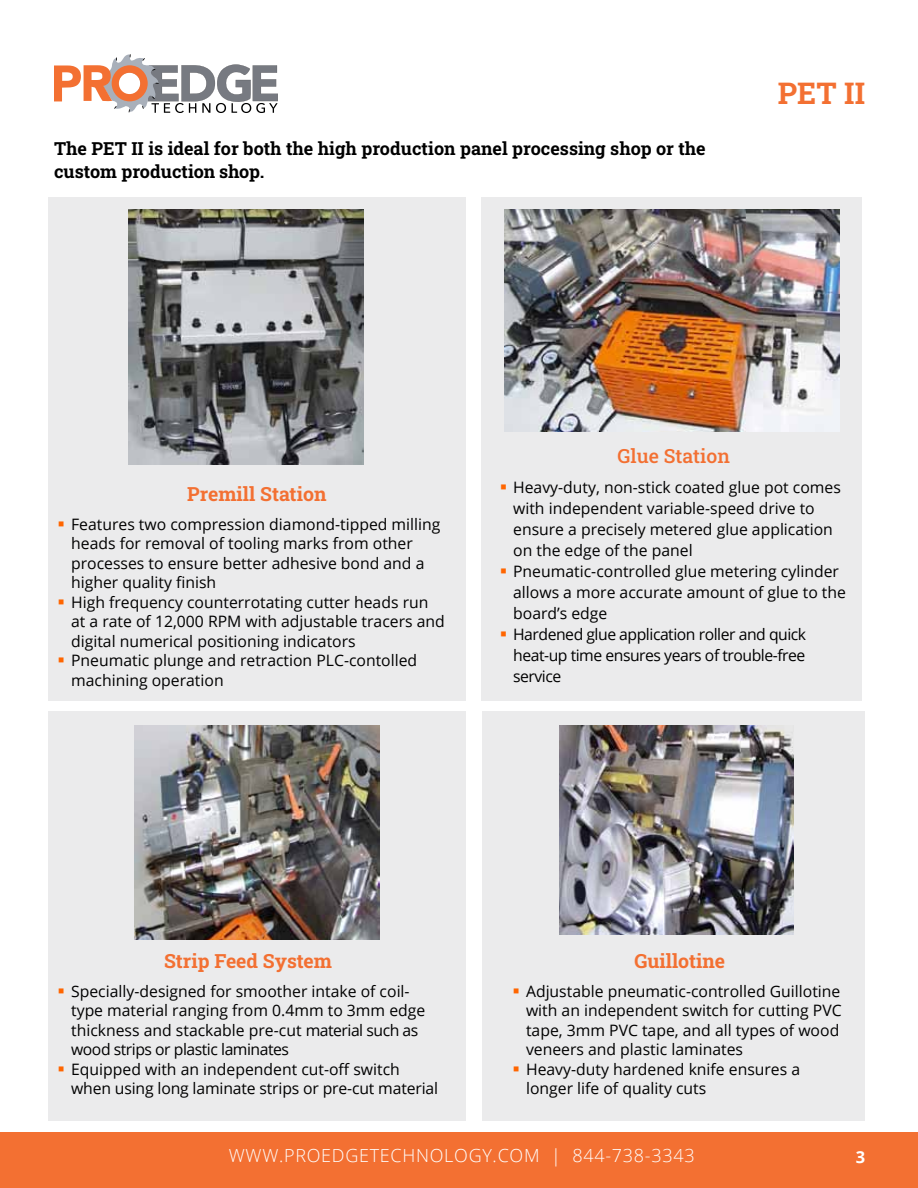
<style>
.page{position:relative;width:918px;height:1188px;background:#fff}
.page>*{position:absolute;margin:0;border:0;box-sizing:border-box;transform-origin:0 0}
.t1{font:700 30px "Roboto Slab";color:#f37032}
.t2{font:700 19.5px "Roboto Slab";color:#f37032}
.t3{font:500 19.5px "Roboto Slab";color:#f37032}
.t4{font:700 18px/22.5px "Roboto Slab";color:#000}
.t5{font:300 18px "Open Sans";letter-spacing:.04em;color:#fff}
.t6{font:700 16.5px "Open Sans";color:#fff}
.t7{font:15.75px/19.5px "Open Sans";color:#000}
.s1{color:#ff6500}
</style>
<div class="page">
<div style="left:48px;top:711px;width:418px;height:409px;background:#ebebec"></div>
<svg style="left:54px;top:54px;width:224px;height:59px"></svg>
<div style="left:0;top:1132px;width:918px;height:56px;background:#f37032"></div>
<div style="left:48px;top:197px;width:418px;height:504px;background:#ebebec"></div>
<img style="left:129px;top:209px;width:234px;height:255px">
<div style="left:481px;top:197px;width:381px;height:504px;background:#ebebec"></div>
<img style="left:504px;top:209px;width:336px;height:222px">
<div style="left:483px;top:711px;width:382px;height:409px;background:#ebebec"></div>
<img style="left:135px;top:726px;width:244px;height:214px">
<img style="left:560px;top:726px;width:233px;height:208px">
<p class="t4" style="left:54px;top:137px;width:653px">The PET II is ideal for both the high production panel processing shop or the custom production shop.</p>
<h1 class="t1" style="left:778px;top:73px;width:89px">PET II</h1>
<p class="t2" style="left:187px;top:481px;width:141px">Premill Station</p>
<p class="t7" style="left:71px;top:514px;width:371px;text-indent:-14px"><span class="s1">▪</span> Features two compression diamond-tipped milling heads for removal of tooling marks from other processes to ensure better adhesive bond and a higher quality finish</p>
<p class="t7" style="left:71px;top:592px;width:375px;text-indent:-14px"><span class="s1">▪</span> High frequency counterrotating cutter heads run at a rate of 12,000 RPM with adjustable tracers and digital numerical positioning indicators</p>
<p class="t7" style="left:71px;top:650px;width:348px;text-indent:-14px"><span class="s1">▪</span> Pneumatic plunge and retraction PLC-contolled machining operation</p>
<p class="t3" style="left:618px;top:443px;width:114px">Glue Station</p>
<p class="t7" style="left:513px;top:476px;width:329px;line-height:21px;text-indent:-14px"><span class="s1">▪</span> Heavy-duty, non-stick coated glue pot comes with independent variable-speed drive to ensure a precisely metered glue application on the edge of the panel</p>
<p class="t7" style="left:513px;top:560px;width:334px;line-height:21px;text-indent:-14px"><span class="s1">▪</span> Pneumatic-controlled glue metering cylinder allows a more accurate amount of glue to the board’s edge</p>
<p class="t7" style="left:513px;top:623px;width:295px;line-height:21px;text-align:justify;text-indent:-14px"><span class="s1">▪</span> Hardened glue application roller and quick heat-up time ensures years of trouble-free service</p>
<p class="t2" style="left:164px;top:948px;width:170px">Strip Feed System</p>
<p class="t7" style="left:71px;top:981px;width:356px;text-indent:-14px"><span class="s1">▪</span> Specially-designed for smoother intake of coil&shy;type material ranging from 0.4mm to 3mm edge thickness and stackable pre-cut material such as wood strips or plastic laminates</p>
<p class="t7" style="left:71px;top:1059px;width:368px;text-indent:-14px"><span class="s1">▪</span> Equipped with an independent cut-off switch when using long laminate strips or pre-cut material</p>
<p class="t2" style="left:634px;top:948px;width:92px">Guillotine</p>
<p class="t7" style="left:526px;top:981px;width:317px;text-indent:-14px"><span class="s1">▪</span> Adjustable pneumatic-controlled Guillotine with an independent switch for cutting PVC tape, 3mm PVC tape, and all types of wood veneers and plastic laminates</p>
<p class="t7" style="left:526px;top:1059px;width:276px;text-indent:-14px"><span class="s1">▪</span> Heavy-duty hardened knife ensures a longer life of quality cuts</p>
<p class="t5" style="left:229px;top:1144px;width:467px">WWW.PROEDGETECHNOLOGY.COM | 844-738-3343</p>
<p class="t6" style="left:856px;top:1146px;width:11px">3</p>
</div>
